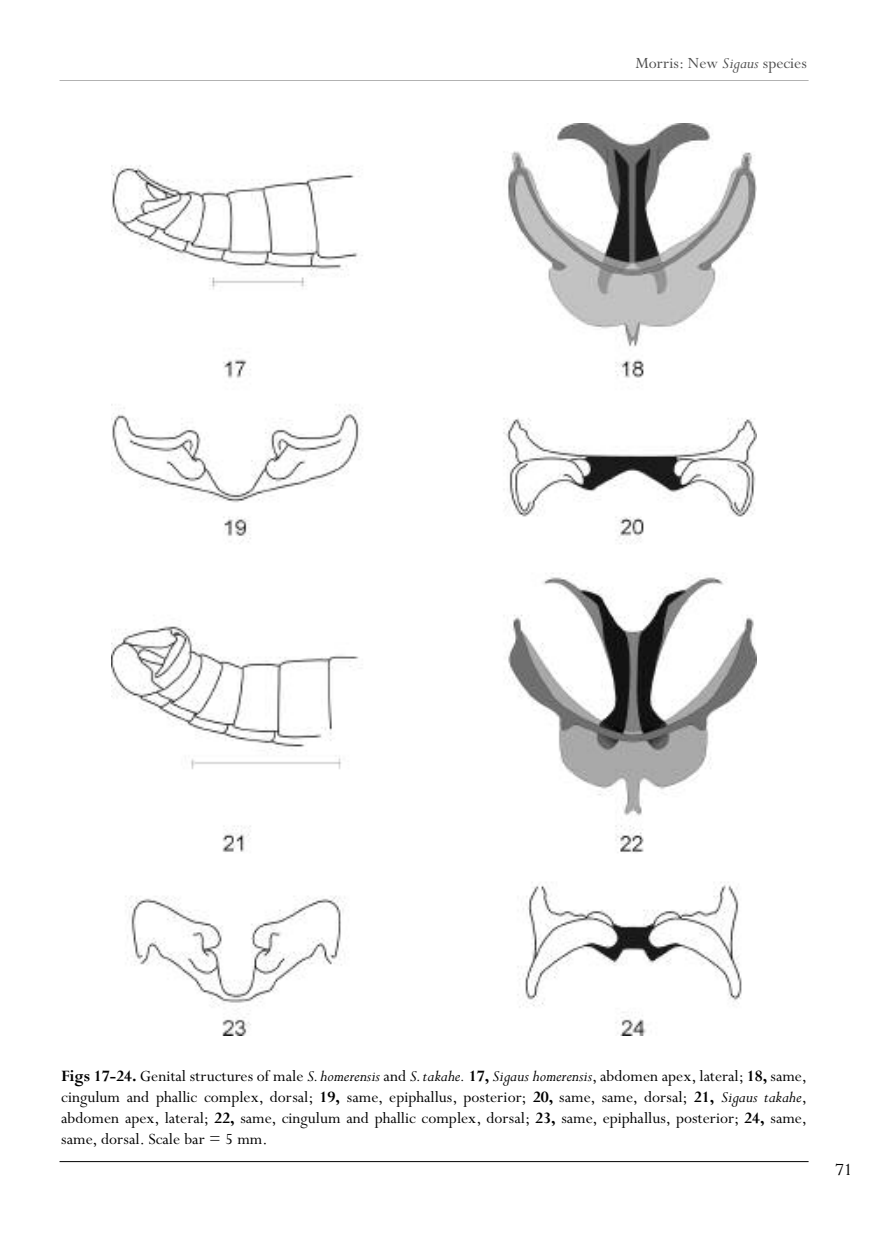
<style>
.page{position:relative;width:883px;height:1246px;background:#fff}
.page>*{position:absolute;margin:0;border:0;box-sizing:border-box;transform-origin:0 0}
.t1{font:19.25px "Perpetua";color:#000}
.t2{font:17.5px/21px "Perpetua";color:#000;text-align:justify}
.t3{font:17.5px "Perpetua";color:#4d4d4d}
.s1{font-style:italic}
.s2{font-weight:700}
</style>
<div class="page">
<hr style="left:60px;top:78px;width:749px;height:2px;background:#000">
<div style="left:60px;top:55px;width:749px;height:24px;background:#fff"></div>
<img style="left:111px;top:124px;width:646px;height:910px">
<hr style="left:60px;top:1160px;width:749px;height:1px;background:#000">
<p class="t3" style="left:635px;top:56px;width:173px">Morris: New <span class="s1">Sigaus</span> species</p>
<p class="t2" style="left:61px;top:1066px;width:747px"><span class="s2">Figs 17-24.</span> Genital structures of male <span class="s1">S. homerensis</span> and <span class="s1">S.takahe.</span> <span class="s2">17,</span> <span class="s1">Sigaus homerensis</span>, abdomen apex, lateral; <span class="s2">18,</span> same, cingulum and phallic complex, dorsal; <span class="s2">19,</span> same, epiphallus, posterior; <span class="s2">20,</span> same, same, dorsal; <span class="s2">21,</span> <span class="s1">Sigaus takahe</span>, abdomen apex, lateral; <span class="s2">22,</span> same, cingulum and phallic complex, dorsal; <span class="s2">23,</span> same, epiphallus, posterior; <span class="s2">24,</span> same, same, dorsal. Scale bar = 5 mm.</p>
<p class="t1" style="left:835px;top:1162px;width:19px">71</p>
</div>
